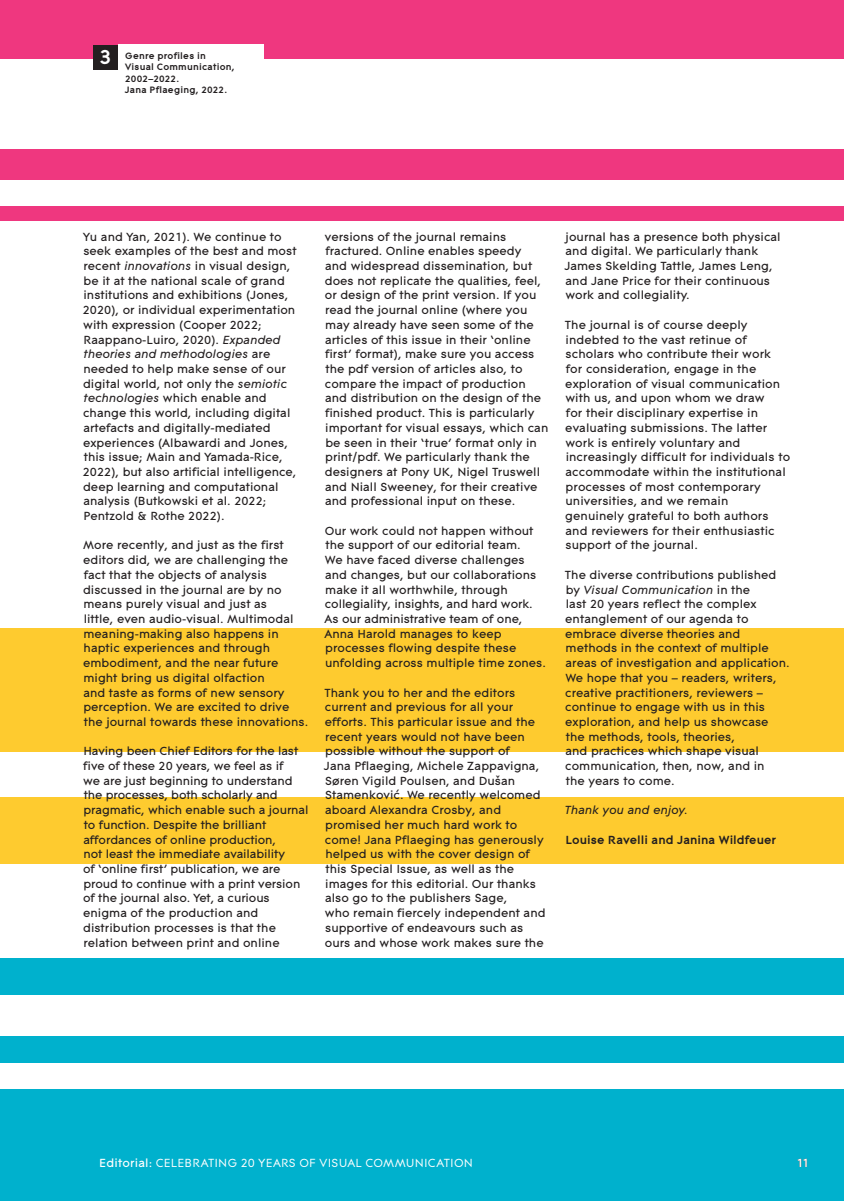
<style>
.page{position:relative;width:844px;height:1201px;background:#fff}
.page>*{position:absolute;margin:0;border:0;box-sizing:border-box;transform-origin:0 0}
.t1{font:12.25px/14.7px "Contax Pro 65 Med";color:#231f20}
.t2{font:italic 12.25px "Contax Pro 66 Med";color:#231f20}
.t3{font:12.25px "Contax Pro 55";letter-spacing:.015em;color:#fff}
.t4{font:700 12.25px "Contax Pro 75";color:#231f20}
.t5{font:700 12.25px "Contax Pro 75";color:#fff}
.t6{font:700 9.62px/11.4px "Contax Pro 75";letter-spacing:.02em;color:#231f20}
.s1{font-size:21px;color:#fff}
.s2{font-family:"Contax Pro 66 Med";font-style:italic}
.s3{font-family:"Contax Pro 65 Med";font-style:normal}
.s4{font-family:"Contax Pro 65 Med"}
</style>
<div class="page">
<div style="left:0;top:0;width:843px;height:220px;background:#ef377f"></div>
<div style="left:0;top:958px;width:843px;height:242px;background:#00b1cd"></div>
<div style="left:0;top:60px;width:843px;height:89px;background:#fff"></div>
<div style="left:0;top:1063px;width:843px;height:26px;background:#fff"></div>
<div style="left:0;top:995px;width:843px;height:41px;background:#fff"></div>
<div style="left:0;top:180px;width:843px;height:25px;background:#fff"></div>
<div style="left:0;top:628px;width:843px;height:235px;background:#fecb2f"></div>
<div style="left:0;top:752px;width:843px;height:45px;background:#fff"></div>
<div style="left:93px;top:45px;width:25px;height:24px;background:#231f20"></div>
<div style="left:118px;top:45px;width:145px;height:62px;background:#fff"></div>
<p class="t6" style="left:125px;top:50px;width:111px;text-indent:-25px"><span class="s1">3</span> Genre profiles in<br>Visual Communication,<br>2002–2022.<br>Jana Pflaeging, 2022.</p>
<p class="t1" style="left:83px;top:229px;width:215px">Yu and Yan, 2021). We continue to seek examples of the best and most recent <span class="s2">innovations</span> in visual design, be it at the national scale of grand institutions and exhibitions (Jones, 2020), or individual experimentation with expression (Cooper 2022; Raappano-Luiro, 2020). <span class="s2">Expanded</span></p>
<p class="t2" style="left:84px;top:346px;width:188px">theories and methodologies <span class="s3">are</span></p>
<p class="t1" style="left:83px;top:361px;width:215px">needed to help make sense of our digital world, not only the <span class="s2">semiotic technologies</span> which enable and change this world, including digital artefacts and digitally-mediated experiences (Albawardi and Jones, this issue; Main and Yamada-Rice, 2022), but also artificial intelligence, deep learning and computational analysis (Butkowski et al. 2022; Pentzold &amp; Rothe 2022).</p>
<p class="t1" style="left:83px;top:537px;width:227px">More recently, and just as the first editors did, we are challenging the fact that the objects of analysis discussed in the journal are by no means purely visual and just as<br>little, even audio-visual. Multimodal meaning-making also happens in haptic experiences and through embodiment, and the near future might bring us digital olfaction<br>and taste as forms of new sensory perception. We are excited to drive the journal towards these innovations.</p>
<p class="t1" style="left:83px;top:743px;width:227px">Having been Chief Editors for the last five of these 20 years, we feel as if<br>we are just beginning to understand the processes, both scholarly and pragmatic, which enable such a journal to function. Despite the brilliant affordances of online production,<br>not least the immediate availability<br>of ‘online first’ publication, we are proud to continue with a print version of the journal also. Yet, a curious enigma of the production and distribution processes is that the relation between print and online</p>
<p class="t1" style="left:325px;top:229px;width:225px">versions of the journal remains fractured. Online enables speedy<br>and widespread dissemination, but does not replicate the qualities, feel, or design of the print version. If you read the journal online (where you may already have seen some of the articles of this issue in their ‘online first’ format), make sure you access the pdf version of articles also, to compare the impact of production and distribution on the design of the finished product. This is particularly important for visual essays, which can be seen in their ‘true’ format only in print/pdf. We particularly thank the designers at Pony UK, Nigel Truswell and Niall Sweeney, for their creative and professional input on these.</p>
<p class="t1" style="left:324px;top:523px;width:223px">Our work could not happen without the support of our editorial team.<br>We have faced diverse challenges and changes, but our collaborations make it all worthwhile, through collegiality, insights, and hard work.<br>As our administrative team of one, Anna Harold manages to keep processes flowing despite these unfolding across multiple time zones.</p>
<p class="t1" style="left:324px;top:684px;width:223px">Thank you to her and the editors current and previous for all your efforts. This particular issue and the recent years would not have been possible without the support of<br>Jana Pflaeging, Michele Zappavigna, Søren Vigild Poulsen, and Dušan Stamenković. We recently welcomed aboard Alexandra Crosby, and promised her much hard work to come! Jana Pflaeging has generously helped us with the cover design of this Special Issue, as well as the images for this editorial. Our thanks also go to the publishers Sage,<br>who remain fiercely independent and supportive of endeavours such as ours and whose work makes sure the</p>
<p class="t1" style="left:564px;top:229px;width:218px">journal has a presence both physical and digital. We particularly thank James Skelding Tattle, James Leng, and Jane Price for their continuous work and collegiality.</p>
<p class="t1" style="left:564px;top:317px;width:227px">The journal is of course deeply indebted to the vast retinue of scholars who contribute their work<br>for consideration, engage in the exploration of visual communication with us, and upon whom we draw<br>for their disciplinary expertise in evaluating submissions. The latter work is entirely voluntary and increasingly difficult for individuals to accommodate within the institutional processes of most contemporary universities, and we remain<br>genuinely grateful to both authors and reviewers for their enthusiastic support of the journal.</p>
<p class="t1" style="left:564px;top:567px;width:213px">The diverse contributions published</p>
<p class="t2" style="left:565px;top:582px;width:186px"><span class="s3">by</span> Visual Communication <span class="s3">in the</span></p>
<p class="t1" style="left:565px;top:596px;width:226px">last 20 years reflect the complex entanglement of our agenda to embrace diverse theories and methods in the context of multiple areas of investigation and application.<br>We hope that you – readers, writers, creative practitioners, reviewers – continue to engage with us in this exploration, and help us showcase the methods, tools, theories,<br>and practices which shape visual communication, then, now, and in<br>the years to come.</p>
<p class="t2" style="left:564px;top:802px;width:125px">Thank you and enjoy.</p>
<p class="t4" style="left:565px;top:831px;width:212px">Louise Ravelli and Janina Wildfeuer</p>
<p class="t3" style="left:99px;top:1155px;width:375px"><span class="s4">Editorial:</span> CELEBRATING 20 YEARS OF VISUAL COMMUNICATION</p>
<p class="t5" style="left:796px;top:1155px;width:14px">11</p>
</div>
